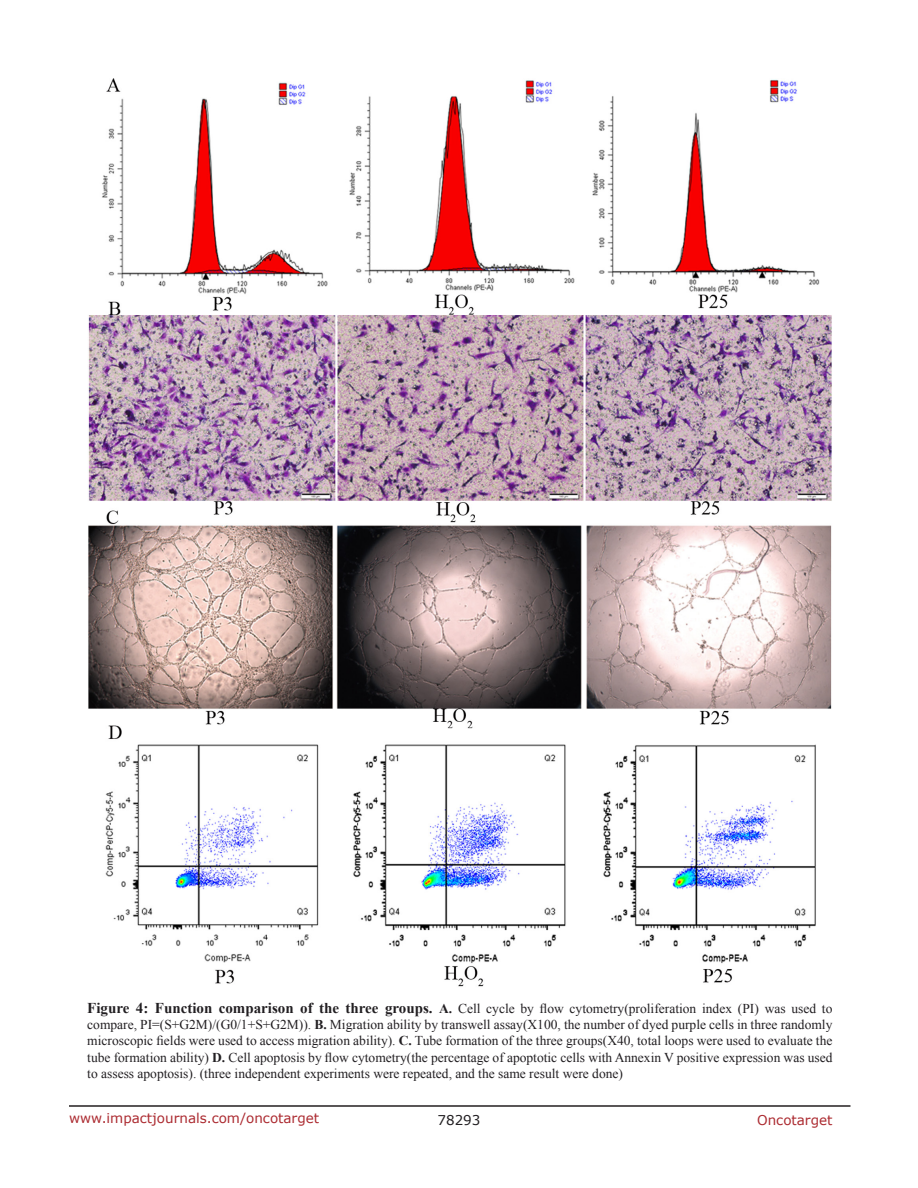
<style>
.page{position:relative;width:918px;height:1188px;background:#fff}
.page>*{position:absolute;margin:0;border:0;box-sizing:border-box;transform-origin:0 0}
.FigureText{font:13.5px/16.2px "Times New Roman";color:#221f22;text-align:justify}
.t1{font:13.5px "Verdana";color:#ac2b31}
.t2{font:13.5px "Verdana";color:#221f22}
.s1{font-weight:700;font-size:15px}
.s2{font-weight:700}
</style>
<div class="page">
<hr style="left:69px;top:1105px;width:781px;height:2px;background:#231f20">
<img style="left:88px;top:78px;width:744px;height:909px">
<p class="FigureText" style="left:87px;top:1000px;width:747px"><span class="s1">Figure 4: Function comparison of the three groups.</span> <span class="s2">A.</span> Cell cycle by flow cytometry(proliferation index (PI) was used to compare, PI=(S+G2M)/(G0/1+S+G2M)). <span class="s2">B.</span> Migration ability by transwell assay(X100, the number of dyed purple cells in three randomly microscopic fields were used to access migration ability). <span class="s2">C.</span> Tube formation of the three groups(X40, total loops were used to evaluate the tube formation ability) <span class="s2">D.</span> Cell apoptosis by flow cytometry(the percentage of apoptotic cells with Annexin V positive expression was used to assess apoptosis). (three independent experiments were repeated, and the same result were done)</p>
<p class="t1" style="left:69px;top:1109px;width:252px">www.impactjournals.com/oncotarget</p>
<p class="t2" style="left:438px;top:1111px;width:44px">78293</p>
<p class="t1" style="left:757px;top:1111px;width:77px">Oncotarget</p>
</div>
